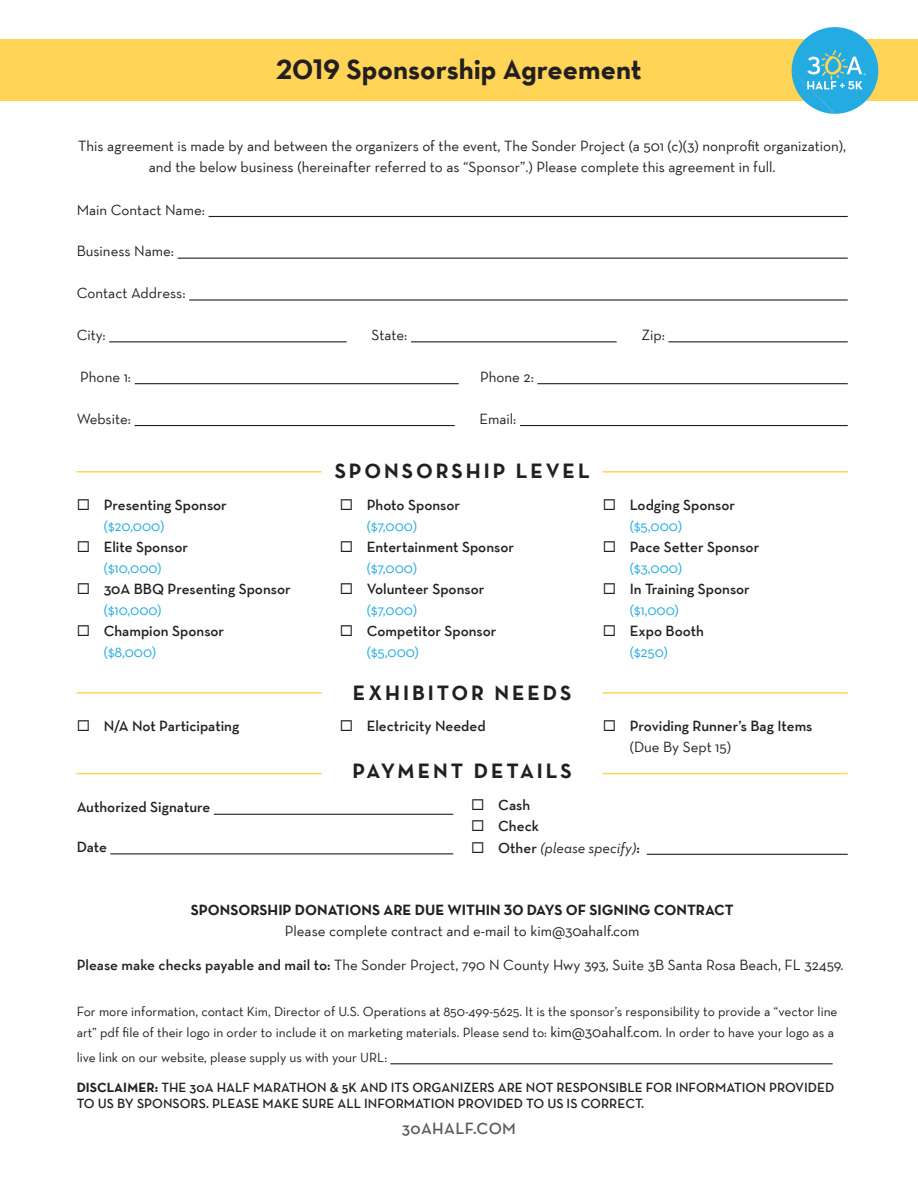
<style>
.page{position:relative;width:918px;height:1188px;background:#fff}
.page>*{position:absolute;margin:0;border:0;box-sizing:border-box;transform-origin:0 0}
.t1{font:28.5px "Neutra Text Bold Alt";color:#231f20}
.t2{font:21px "Neutra Text Bold Alt";letter-spacing:.14em;color:#231f20}
.t3{font:600 16.5px "Neutra Text";letter-spacing:.02em;color:#58595b}
.t4{font:15px/21px "Neutra Text";color:#231f20;text-align:center}
.t5{font:600 15px/21px "Neutra Text";color:#231f20}
.t6{font:15px "Neutra Text";color:#24abe2}
.t7{font:15px "Neutra Text Bold Alt";color:#231f20}
.t8{font:15px "Neutra Text TF Book Italic Alt";color:#231f20}
.t9{font:13.5px/21px "Neutra Text";color:#231f20}
.t10{font:600 13.5px/16.2px "Neutra Text";color:#231f20}
.s1{font-family:"Neutra Text";font-weight:600}
.s2{font-weight:600}
.s3{font-size:15px}
.s4{font-family:"Neutra Text Bold Alt";font-weight:400}
</style>
<div class="page">
<hr style="left:209px;top:216px;width:639px;height:1px;background:#231f20">
<hr style="left:178px;top:258px;width:670px;height:1px;background:#231f20">
<hr style="left:189px;top:299px;width:659px;height:2px;background:#231f20">
<hr style="left:109px;top:341px;width:238px;height:1px;background:#231f20">
<hr style="left:411px;top:341px;width:206px;height:1px;background:#231f20">
<hr style="left:668px;top:341px;width:180px;height:1px;background:#231f20">
<hr style="left:135px;top:383px;width:324px;height:1px;background:#231f20">
<hr style="left:537px;top:383px;width:311px;height:1px;background:#231f20">
<hr style="left:135px;top:425px;width:320px;height:1px;background:#231f20">
<hr style="left:520px;top:425px;width:328px;height:1px;background:#231f20">
<hr style="left:390px;top:1063px;width:443px;height:1px;background:#231f20">
<div style="left:0;top:40px;width:918px;height:61px;background:#ffd457"></div>
<svg style="left:792px;top:27px;width:86px;height:87px"></svg>
<hr style="left:214px;top:814px;width:239px;height:1px;background:#231f20">
<hr style="left:110px;top:853px;width:343px;height:1px;background:#231f20">
<hr style="left:647px;top:854px;width:201px;height:1px;background:#231f20">
<hr style="left:77px;top:471px;width:245px;height:2px;background:#ffd457">
<hr style="left:77px;top:692px;width:245px;height:2px;background:#ffd457">
<hr style="left:77px;top:773px;width:245px;height:1px;background:#ffd457">
<hr style="left:603px;top:471px;width:245px;height:2px;background:#ffd457">
<hr style="left:603px;top:692px;width:245px;height:2px;background:#ffd457">
<hr style="left:603px;top:773px;width:245px;height:1px;background:#ffd457">
<h1 class="t1" style="left:276px;top:52px;width:367px">2019 Sponsorship Agreement</h1>
<p class="t4" style="left:78px;top:135px;width:770px">This agreement is made by and between the organizers of the event, The Sonder Project (a 501 (c)(3) nonprofit organization), and the below business (hereinafter referred to as “Sponsor”.) Please complete this agreement in full.</p>
<p class="t4" style="left:77px;top:199px;width:130px">Main Contact Name:</p>
<p class="t4" style="left:77px;top:240px;width:99px">Business Name:</p>
<p class="t4" style="left:77px;top:282px;width:110px">Contact Address:</p>
<p class="t4" style="left:77px;top:324px;width:30px">City:</p>
<p class="t4" style="left:372px;top:324px;width:37px">State:</p>
<p class="t4" style="left:642px;top:324px;width:25px">Zip:</p>
<p class="t4" style="left:80px;top:366px;width:52px">Phone 1:</p>
<p class="t4" style="left:480px;top:366px;width:55px">Phone 2:</p>
<p class="t4" style="left:77px;top:408px;width:56px">Website:</p>
<p class="t4" style="left:480px;top:408px;width:38px">Email:</p>
<p class="t5" style="left:104px;top:495px;width:125px">Presenting Sponsor</p>
<p class="t6" style="left:104px;top:517px;width:62px">($20,000)</p>
<p class="t5" style="left:104px;top:537px;width:86px">Elite Sponsor</p>
<p class="t6" style="left:104px;top:559px;width:59px">($10,000)</p>
<p class="t5" style="left:104px;top:579px;width:189px">30A BBQ Presenting Sponsor</p>
<p class="t6" style="left:104px;top:601px;width:59px">($10,000)</p>
<p class="t5" style="left:104px;top:621px;width:122px">Champion Sponsor</p>
<p class="t6" style="left:104px;top:643px;width:54px">($8,000)</p>
<h2 class="t2" style="left:335px;top:458px;width:257px">SPONSORSHIP LEVEL</h2>
<p class="t5" style="left:367px;top:495px;width:95px">Photo Sponsor</p>
<p class="t6" style="left:367px;top:517px;width:52px">($7,000)</p>
<p class="t5" style="left:367px;top:537px;width:149px">Entertainment Sponsor</p>
<p class="t6" style="left:367px;top:559px;width:52px">($7,000)</p>
<p class="t5" style="left:367px;top:579px;width:119px">Volunteer Sponsor</p>
<p class="t6" style="left:367px;top:601px;width:52px">($7,000)</p>
<p class="t5" style="left:367px;top:621px;width:131px">Competitor Sponsor</p>
<p class="t6" style="left:367px;top:643px;width:54px">($5,000)</p>
<h2 class="t2" style="left:353px;top:680px;width:220px">EXHIBITOR NEEDS</h2>
<p class="t5" style="left:630px;top:495px;width:107px">Lodging Sponsor</p>
<p class="t6" style="left:630px;top:517px;width:54px">($5,000)</p>
<p class="t5" style="left:630px;top:537px;width:131px">Pace Setter Sponsor</p>
<p class="t6" style="left:630px;top:559px;width:54px">($3,000)</p>
<p class="t5" style="left:630px;top:579px;width:122px">In Training Sponsor</p>
<p class="t6" style="left:630px;top:601px;width:51px">($1,000)</p>
<p class="t5" style="left:630px;top:621px;width:76px">Expo Booth</p>
<p class="t6" style="left:630px;top:643px;width:40px">($250)</p>
<p class="t5" style="left:104px;top:715px;width:137px">N/A Not Participating</p>
<p class="t5" style="left:367px;top:715px;width:121px">Electricity Needed</p>
<p class="t5" style="left:630px;top:715px;width:184px">Providing Runner’s Bag Items</p>
<p class="t4" style="left:630px;top:736px;width:103px">(Due By Sept 15)</p>
<p class="t5" style="left:77px;top:797px;width:135px">Authorized Signature</p>
<p class="t5" style="left:77px;top:836px;width:32px">Date</p>
<h2 class="t2" style="left:353px;top:758px;width:221px">PAYMENT DETAILS</h2>
<p class="t5" style="left:498px;top:794px;width:42px">Cash<br>Check</p>
<p class="t8" style="left:498px;top:838px;width:143px"><span class="s1">Other</span> (please specify)<span class="s1">:</span></p>
<p class="t7" style="left:191px;top:901px;width:544px">SPONSORSHIP DONATIONS ARE DUE WITHIN 30 DAYS OF SIGNING CONTRACT</p>
<p class="t4" style="left:285px;top:920px;width:356px">Please complete contract and e-mail to kim@30ahalf.com</p>
<p class="t4" style="left:77px;top:955px;width:768px"><span class="s2">Please make checks payable and mail to:</span> The Sonder Project, 790 N County Hwy 393, Suite 3B Santa Rosa Beach, FL 32459.</p>
<p class="t9" style="left:77px;top:1001px;width:762px">For more information, contact Kim, Director of U.S. Operations at 850-499-5625. It is the sponsor’s responsibility to provide a “vector line art” pdf file of their logo in order to include it on marketing materials. Please send to: <span class="s3">kim@30ahalf.com</span>. In order to have your logo as a</p>
<p class="t9" style="left:77px;top:1047px;width:312px">live link on our website, please supply us with your URL:</p>
<p class="t10" style="left:77px;top:1079px;width:759px"><span class="s4">DISCLAIMER:</span> THE 30A HALF MARATHON &amp; 5K AND ITS ORGANIZERS ARE NOT RESPONSIBLE FOR INFORMATION PROVIDED<br>TO US BY SPONSORS. PLEASE MAKE SURE ALL INFORMATION PROVIDED TO US IS CORRECT.</p>
<p class="t3" style="left:402px;top:1118px;width:116px">30AHALF.COM</p>
</div>
